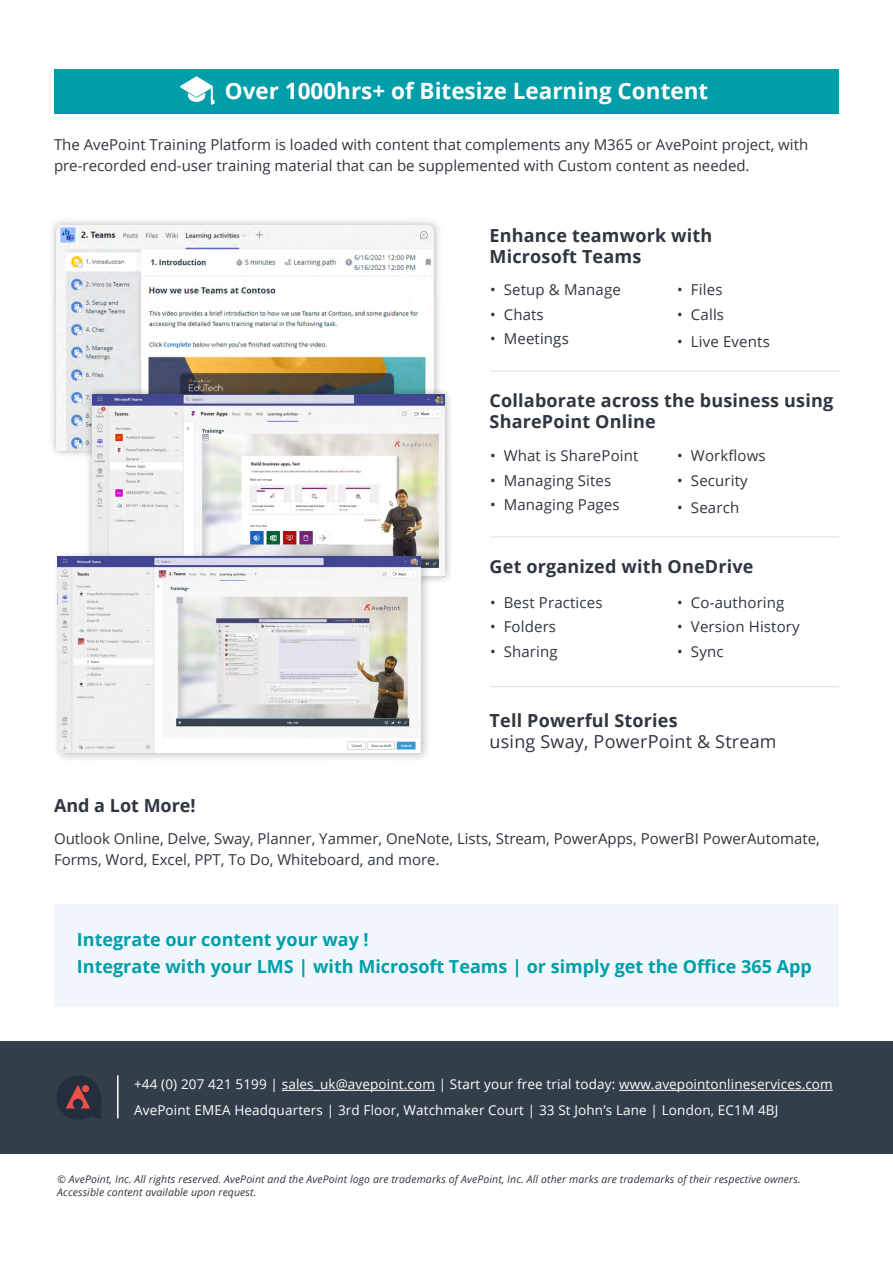
<style>
.page{position:relative;width:893px;height:1263px;background:#fff}
.page>*{position:absolute;margin:0;border:0;box-sizing:border-box;transform-origin:0 0}
.t1{font:700 22.5px "Open Sans";color:#fff}
.t2{font:700 18px/21px "Open Sans";letter-spacing:.01em;color:#30363f}
.t3{font:700 18px/27px "Open Sans";color:#009ea8}
.t4{font:18px "Open Sans";letter-spacing:.01em;color:#30363f}
.t5{font:15px/21px "Open Sans";color:#30363f}
.t6{font:13.5px/25.5px "Open Sans";letter-spacing:.01em;color:#fff}
.t7{font:italic 10.5px/13.5px "Open Sans";letter-spacing:.01em;color:#303640}
</style>
<div class="page">
<div style="left:54px;top:904px;width:785px;height:103px;background:#f1f6fc"></div>
<div style="left:54px;top:70px;width:785px;height:44px;background:#009ea8"></div>
<hr style="left:491px;top:371px;width:348px;height:1px;background:#4e5966">
<hr style="left:491px;top:537px;width:348px;height:1px;background:#4e5966">
<hr style="left:491px;top:686px;width:348px;height:1px;background:#4e5966">
<div style="left:48px;top:217px;width:394px;height:242px;background:#000;opacity:.32"></div>
<img style="left:57px;top:225px;width:376px;height:225px">
<div style="left:84px;top:386px;width:369px;height:199px;background:#000;opacity:.32"></div>
<img style="left:92px;top:394px;width:353px;height:182px">
<div style="left:52px;top:550px;width:379px;height:213px;background:#000;opacity:.25"></div>
<img style="left:58px;top:556px;width:363px;height:196px">
<svg style="left:180px;top:76px;width:35px;height:29px"></svg>
<div style="left:0;top:1041px;width:893px;height:113px;background:#323f4a"></div>
<hr style="left:282px;top:1090px;width:153px;height:1px;background:#fff">
<hr style="left:619px;top:1090px;width:214px;height:1px;background:#fff">
<hr style="left:117px;top:1075px;width:2px;height:43px;background:#fff">
<div style="left:56px;top:1075px;width:45px;height:45px;background:#232f3c;border-radius:50%"></div>
<svg style="left:66px;top:1085px;width:35px;height:34px"></svg>
<h1 class="t1" style="left:225px;top:75px;width:485px">Over 1000hrs+ of Bitesize Learning Content</h1>
<p class="t5" style="left:54px;top:134px;width:756px">The AvePoint Training Platform is loaded with content that complements any M365 or AvePoint project, with pre-recorded end-user training material that can be supplemented with Custom content as needed.</p>
<p class="t2" style="left:490px;top:225px;width:224px">Enhance teamwork with<br>Microsoft Teams</p>
<p class="t5" style="left:490px;top:279px;width:132px">• Setup &amp; Manage</p>
<p class="t5" style="left:490px;top:303px;width:55px">• Chats</p>
<p class="t5" style="left:490px;top:328px;width:80px">• Meetings</p>
<p class="t5" style="left:677px;top:279px;width:47px">• Files</p>
<p class="t5" style="left:677px;top:303px;width:48px">• Calls</p>
<p class="t5" style="left:677px;top:331px;width:94px">• Live Events</p>
<p class="t2" style="left:490px;top:390px;width:345px">Collaborate across the business using<br>SharePoint Online</p>
<p class="t5" style="left:490px;top:445px;width:150px">• What is SharePoint</p>
<p class="t5" style="left:490px;top:469px;width:123px">• Managing Sites</p>
<p class="t5" style="left:490px;top:494px;width:131px">• Managing Pages</p>
<p class="t5" style="left:677px;top:445px;width:90px">• Workflows</p>
<p class="t5" style="left:677px;top:469px;width:72px">• Security</p>
<p class="t5" style="left:677px;top:497px;width:63px">• Search</p>
<p class="t2" style="left:490px;top:555px;width:265px">Get organized with OneDrive</p>
<p class="t5" style="left:490px;top:592px;width:114px">• Best Practices</p>
<p class="t5" style="left:490px;top:616px;width:68px">• Folders</p>
<p class="t5" style="left:490px;top:641px;width:69px">• Sharing</p>
<p class="t5" style="left:677px;top:592px;width:109px">• Co-authoring</p>
<p class="t5" style="left:677px;top:616px;width:124px">• Version History</p>
<p class="t5" style="left:677px;top:641px;width:48px">• Sync</p>
<p class="t2" style="left:490px;top:709px;width:190px">Tell Powerful Stories</p>
<p class="t4" style="left:490px;top:729px;width:288px">using Sway, PowerPoint &amp; Stream</p>
<p class="t2" style="left:54px;top:794px;width:143px">And a Lot More!</p>
<p class="t5" style="left:54px;top:827px;width:767px">Outlook Online, Delve, Sway, Planner, Yammer, OneNote, Lists, Stream, PowerApps, PowerBI PowerAutomate,<br>Forms, Word, Excel, PPT, To Do, Whiteboard, and more.</p>
<p class="t3" style="left:77px;top:926px;width:737px">Integrate our content your way !<br>Integrate with your LMS | with Microsoft Teams | or simply get the Office 365 App</p>
<p class="t6" style="left:134px;top:1071px;width:700px">+44 (0) 207 421 5199 | sales_uk@avepoint.com | Start your free trial today: www.avepointonlineservices.com<br>AvePoint EMEA Headquarters | 3rd Floor, Watchmaker Court | 33 St John’s Lane | London, EC1M 4BJ</p>
<p class="t7" style="left:57px;top:1172px;width:745px">© AvePoint, Inc. All rights reserved. AvePoint and the AvePoint logo are trademarks of AvePoint, Inc. All other marks are trademarks of their respective owners.<br>Accessible content available upon request.</p>
</div>
